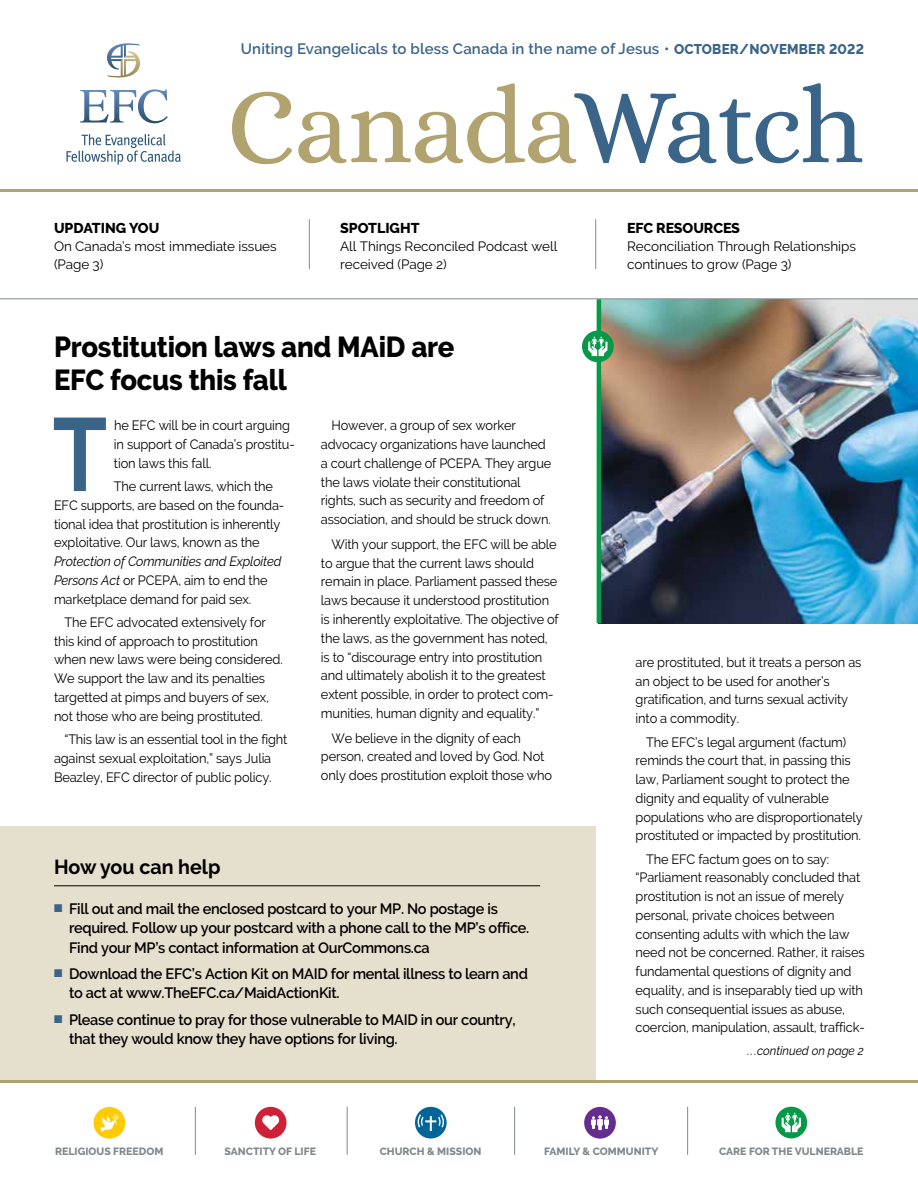
<style>
.page{position:relative;width:918px;height:1188px;background:#fff}
.page>*{position:absolute;margin:0;border:0;box-sizing:border-box;transform-origin:0 0}
.t1{font:108px "Alice";letter-spacing:-.02em;color:#b1a370}
.t2{font:700 103.5px "Raleway";color:#3b6489;scale:.85 1}
.t3{font:800 28.8px/33px "Raleway";letter-spacing:-.01em;color:#000;scale:.95 1}
.t4{font:700 20.25px "Raleway";color:#000}
.t5{font:600 15px/19.5px "Raleway";letter-spacing:-.02em;color:#000}
.t6{font:600 15px "Raleway";letter-spacing:.01em;color:#3b6489}
.t7{font:800 14.25px "Raleway";letter-spacing:-.005em;color:#000}
.t8{font:13.5px/18.8px "Raleway";letter-spacing:-.015em;color:#000;scale:.95 1}
.t9{font:13.5px/18.3px "Raleway";letter-spacing:-.015em;color:#000}
.t10{font:italic 12.3px "Raleway";letter-spacing:-.005em;color:#000;scale:.95 1}
.t11{font:800 10.5px "Raleway";color:#81898e}
.s1{font-weight:500}
.s2{font-weight:800;font-size:14.1px}
.s3{color:#3b6489}
.s4{font-style:italic}
.s5{font-style:normal}
</style>
<div class="page">
<img style="left:601px;top:299px;width:317px;height:324px">
<div style="left:0;top:826px;width:595px;height:256px;background:#e5dfce"></div>
<hr style="left:309px;top:219px;width:1px;height:50px;background:#81898e">
<hr style="left:595px;top:219px;width:1px;height:50px;background:#81898e">
<svg style="left:107px;top:43px;width:34px;height:35px"></svg>
<svg style="left:80px;top:89px;width:88px;height:34px"></svg>
<svg style="left:66px;top:134px;width:115px;height:31px"></svg>
<hr style="left:54px;top:885px;width:486px;height:1px;background:#000">
<hr style="left:0;top:189px;width:918px;height:3px;background:#b1a370">
<div style="left:94px;top:1107px;width:31px;height:32px;background:#ffcb05;border-radius:50%"></div>
<svg style="left:100px;top:1114px;width:19px;height:18px"></svg>
<div style="left:775px;top:1107px;width:32px;height:31px;background:#069948;border-radius:50%"></div>
<svg style="left:782px;top:1113px;width:19px;height:19px"></svg>
<div style="left:255px;top:1107px;width:32px;height:32px;background:#ce2037;border-radius:50%"></div>
<svg style="left:262px;top:1115px;width:18px;height:15px"></svg>
<div style="left:415px;top:1107px;width:32px;height:32px;background:#026598;border-radius:50%"></div>
<svg style="left:418px;top:1114px;width:26px;height:17px"></svg>
<div style="left:584px;top:1107px;width:32px;height:32px;background:#662d91;border-radius:50%"></div>
<svg style="left:591px;top:1115px;width:18px;height:15px"></svg>
<hr style="left:195px;top:1107px;width:1px;height:48px;background:#81898e">
<hr style="left:347px;top:1107px;width:1px;height:48px;background:#81898e">
<hr style="left:514px;top:1107px;width:1px;height:48px;background:#81898e">
<hr style="left:687px;top:1107px;width:1px;height:48px;background:#81898e">
<hr style="left:0;top:1080px;width:918px;height:3px;background:#b1a370">
<hr style="left:597px;top:299px;width:4px;height:324px;background:#069948">
<div style="left:582px;top:331px;width:32px;height:31px;background:#069948;border-radius:50%"></div>
<svg style="left:588px;top:337px;width:20px;height:19px"></svg>
<hr style="left:0;top:298px;width:918px;height:1px;background:#81898e">
<p class="t6" style="left:241px;top:40px;width:625px">Uniting Evangelicals to bless Canada in the name of Jesus <span class="s1">•</span> <span class="s2">OCTOBER/NOVEMBER 2022</span></p>
<h1 class="t1" style="left:227px;top:69px;width:639px">Canada<span class="s3">Watch</span></h1>
<p class="t7" style="left:54px;top:220px;width:107px">UPDATING YOU</p>
<p class="t9" style="left:54px;top:237px;width:224px">On Canada’s most immediate issues (Page 3)</p>
<p class="t7" style="left:340px;top:220px;width:81px">SPOTLIGHT</p>
<p class="t9" style="left:340px;top:237px;width:219px">All Things Reconciled Podcast well received (Page 2)</p>
<h3 class="t3" style="left:54px;top:331px;width:423px">Prostitution laws and MAiD are<br>EFC focus this fall</h3>
<h2 class="t2" style="left:53px;top:396px;width:66px">T</h2>
<p class="t8" style="left:114px;top:416px;width:192px">he EFC will be in court arguing in support of Canada’s prostitu&shy;tion laws this fall.</p>
<p class="t8" style="left:321px;top:416px;width:244px;text-indent:11px">However, a group of sex worker advocacy organizations have launched a court challenge of PCEPA. They argue the laws violate their constitutional rights, such as security and freedom of association, and should be struck down.</p>
<p class="t8" style="left:321px;top:535px;width:252px;text-indent:11px">With your support, the EFC will be able to argue that the current laws should remain in place. Parliament passed these laws because it understood prostitution is inherently exploitative. The objective of the laws, as the government has noted, is to “discourage entry into prostitution and ultimately abolish it to the greatest extent possible, in order to protect com&shy;munities, human dignity and equality.”</p>
<p class="t8" style="left:321px;top:728px;width:245px;text-indent:11px">We believe in the dignity of each person, created and loved by God. Not only does prostitution exploit those who</p>
<p class="t8" style="left:54px;top:477px;width:244px;text-indent:60px">The current laws, which the EFC supports, are based on the founda&shy;tional idea that prostitution is inherently exploitative. Our laws, known as the</p>
<p class="t8" style="left:54px;top:552px;width:241px"><span class="s4">Protection of Communities and Exploited<br>Persons Act</span> or PCEPA, aim to end the marketplace demand for paid sex.</p>
<p class="t8" style="left:54px;top:613px;width:242px;text-indent:11px">The EFC advocated extensively for this kind of approach to prostitution when new laws were being considered.<br>We support the law and its penalties targetted at pimps and buyers of sex, not those who are being prostituted.</p>
<p class="t8" style="left:54px;top:730px;width:247px;text-indent:10px">“This law is an essential tool in the fight against sexual exploitation,” says Julia<br>Beazley, EFC director of public policy.</p>
<h3 class="t4" style="left:54px;top:855px;width:168px">How you can help</h3>
<p class="t5" style="left:69px;top:899px;width:462px;text-indent:-15px"><span class="s3">■</span> Fill out and mail the enclosed postcard to your MP. No postage is required. Follow up your postcard with a phone call to the MP’s office.<br>Find your MP’s contact information at OurCommons.ca</p>
<p class="t5" style="left:69px;top:964px;width:460px;text-indent:-15px"><span class="s3">■</span> Download the EFC’s Action Kit on MAID for mental illness to learn and to act at www.TheEFC.ca/MaidActionKit.</p>
<p class="t5" style="left:69px;top:1010px;width:448px;text-indent:-15px"><span class="s3">■</span> Please continue to pray for those vulnerable to MAID in our country, that they would know they have options for living.</p>
<p class="t7" style="left:627px;top:220px;width:114px">EFC RESOURCES</p>
<p class="t9" style="left:627px;top:237px;width:230px">Reconciliation Through Relationships continues to grow (Page 3)</p>
<p class="t8" style="left:636px;top:653px;width:239px">are prostituted, but it treats a person as an object to be used for another’s gratification, and turns sexual activity into a commodity.</p>
<p class="t8" style="left:636px;top:732px;width:241px;text-indent:11px">The EFC’s legal argument (factum) reminds the court that, in passing this law, Parliament sought to protect the dignity and equality of vulnerable populations who are disproportionately prostituted or impacted by prostitution.</p>
<p class="t8" style="left:636px;top:849px;width:243px;text-indent:11px">The EFC factum goes on to say: “Parliament reasonably concluded that prostitution is not an issue of merely personal, private choices between consenting adults with which the law need not be concerned. Rather, it raises fundamental questions of dignity and equality, and is inseparably tied up with such consequential issues as abuse, coercion, manipulation, assault, traffick-</p>
<p class="t10" style="left:747px;top:1043px;width:124px"><span class="s5">...</span>continued on page 2</p>
<p class="t11" style="left:55px;top:1146px;width:110px">RELIGIOUS FREEDOM</p>
<p class="t11" style="left:225px;top:1146px;width:93px">SANCTITY OF LIFE</p>
<p class="t11" style="left:380px;top:1146px;width:103px">CHURCH &amp; MISSION</p>
<p class="t11" style="left:544px;top:1146px;width:116px">FAMILY &amp; COMMUNITY</p>
<p class="t11" style="left:719px;top:1146px;width:146px">CARE FOR THE VULNERABLE</p>
</div>
